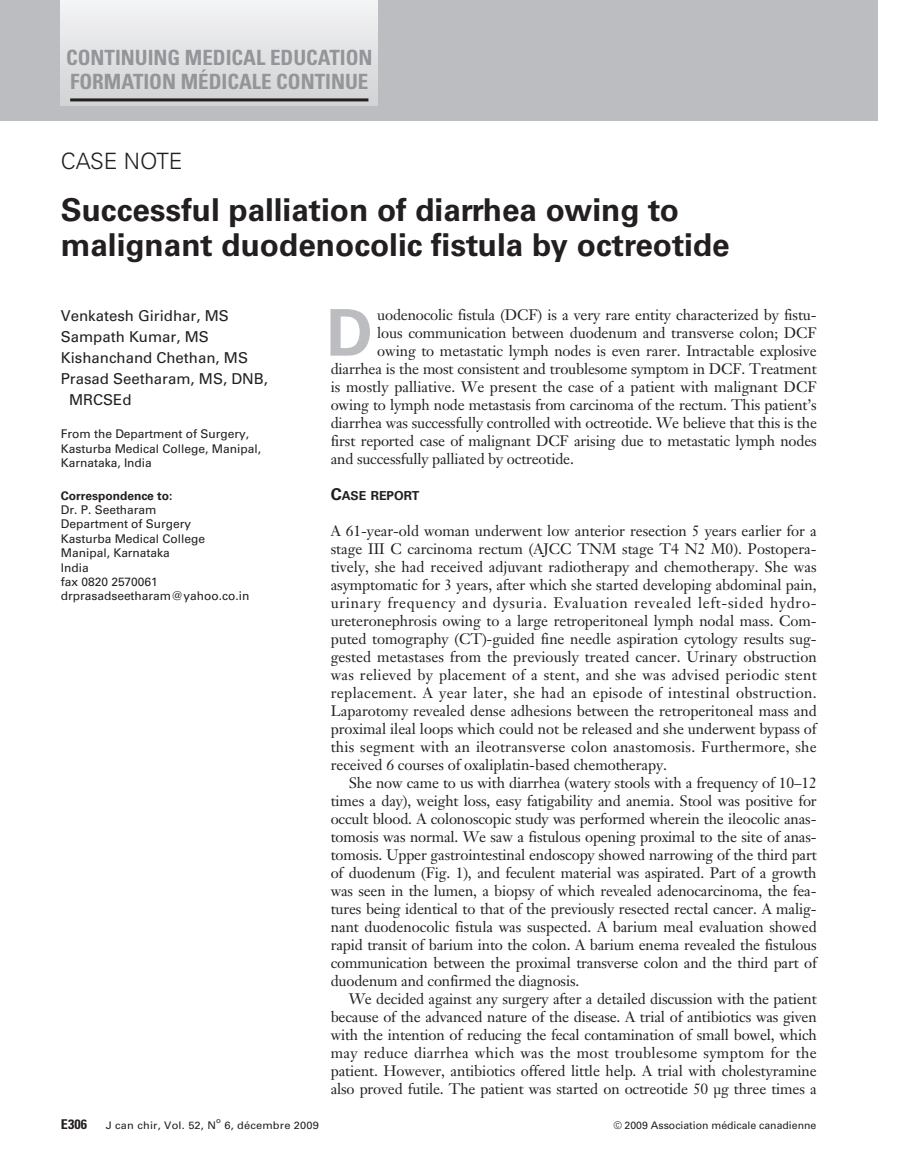
<style>
.page{position:relative;width:918px;height:1175px;background:#fff}
.page>*{position:absolute;margin:0;border:0;box-sizing:border-box;transform-origin:0 0}
.t1{font:700 64.65px "Univers";color:#bcbdc0}
.t2{font:700 31.5px/34.5px "Univers";color:#231f20}
.t3{font:300 22.5px "Univers";color:#231f20}
.t4{font:700 condensed 21px/24px "Univers";color:#939598}
.t5{font:15px/18px "Janson Text";letter-spacing:-.01em;color:#231f20;text-align:justify}
.t6{font:15px "Univers";color:#231f20}
.t7{font:700 condensed 13.5px "Univers";color:#231f20;scale:1.05 1}
.t8{font:700 12.3px "Univers";color:#231f20}
.t9{font:12px/14.4px "Univers";color:#231f20}
.t10{font:700 12px "Univers";color:#231f20}
.t11{font:10.5px "Univers";color:#231f20}
.t12{font:10.5px "Univers";color:#231f20;scale:1.05 1}
.t13{font:7.5px "Univers";color:#231f20;scale:1.05 1}
.s1{font-size:16.5px}
</style>
<div class="page">
<div style="left:0;top:0;width:877px;height:120px;background:#bcbdc0"></div>
<div style="left:61px;top:0;width:317px;height:106px;background:linear-gradient(to bottom,#f3f4f5,#d1d3d5)"></div>
<hr style="left:70px;top:98px;width:298px;height:3px;background:#231f20">
<h3 class="t4" style="left:66px;top:48px;width:308px">CONTINUING MEDICAL EDUCATION<br>FORMATION MÉDICALE CONTINUE</h3>
<h3 class="t3" style="left:61px;top:152px;width:123px">CASE NOTE</h3>
<h2 class="t2" style="left:61px;top:195px;width:671px">Successful palliation of diarrhea owing to malignant duodenocolic fistula by octreotide</h2>
<p class="t6" style="left:61px;top:310px;width:170px">Venkatesh Giridhar, MS</p>
<p class="t6" style="left:61px;top:331px;width:150px">Sampath Kumar, MS</p>
<p class="t6" style="left:61px;top:352px;width:189px">Kishanchand Chethan, MS</p>
<p class="t6" style="left:61px;top:373px;width:209px">Prasad Seetharam, MS, DNB,</p>
<p class="t6" style="left:69px;top:394px;width:64px">MRCSEd</p>
<p class="t9" style="left:61px;top:428px;width:202px">From the Department of Surgery,<br>Kasturba Medical College, Manipal,<br>Karnataka, India</p>
<p class="t10" style="left:61px;top:491px;width:113px">Correspondence to:</p>
<p class="t9" style="left:61px;top:503px;width:190px">Dr. P. Seetharam<br>Department of Surgery<br>Kasturba Medical College<br>Manipal, Karnataka<br>India<br>fax 0820 2570061 drprasadseetharam@yahoo.co.in</p>
<h1 class="t1" style="left:326px;top:309px;width:48px">D</h1>
<p class="t5" style="left:377px;top:307px;width:441px">uodenocolic fistula (DCF) is a very rare entity characterized by fistu-</p>
<p class="t5" style="left:377px;top:325px;width:441px">lous communication between duodenum and transverse colon; DCF</p>
<p class="t5" style="left:377px;top:343px;width:441px">owing to metastatic lymph nodes is even rarer. Intractable explosive</p>
<p class="t5" style="left:331px;top:361px;width:488px">diarrhea is the most consistent and troublesome symptom in DCF. Treatment</p>
<p class="t5" style="left:331px;top:379px;width:487px">is mostly palliative. We present the case of a patient with malignant DCF</p>
<p class="t5" style="left:331px;top:397px;width:487px">owing to lymph node metastasis from carcinoma of the rectum. This patient’s</p>
<p class="t5" style="left:331px;top:415px;width:488px">diarrhea was successfully controlled with octreotide. We believe that this is the</p>
<p class="t5" style="left:331px;top:433px;width:487px">first reported case of malignant DCF arising due to metastatic lymph nodes</p>
<p class="t5" style="left:331px;top:451px;width:245px">and successfully palliated by octreotide.</p>
<p class="t8" style="left:331px;top:491px;width:90px"><span class="s1">C</span>ASE REPORT</p>
<p class="t5" style="left:331px;top:523px;width:488px">A 61-year-old woman underwent low anterior resection 5 years earlier for a stage III C carcinoma rectum (AJCC TNM stage T4 N2 M0). Postopera&shy;tively, she had received adjuvant radiotherapy and chemotherapy. She was asymptomatic for 3 years, after which she started developing abdominal pain, urinary frequency and dysuria. Evaluation revealed left-sided hydro - ureteronephrosis owing to a large retroperitoneal lymph nodal mass. Com&shy;puted tomography (CT)-guided fine needle aspiration cytology results sug&shy;gested metastases from the previously treated cancer. Urinary obstruction was relieved by placement of a stent, and she was advised periodic stent replacement. A year later, she had an episode of intestinal obstruction.<br>Laparotomy revealed dense adhesions between the retroperitoneal mass and proximal ileal loops which could not be released and she underwent bypass of this segment with an ileotransverse colon anastomosis. Furthermore, she received 6 courses of oxaliplatin-based chemotherapy.</p>
<p class="t5" style="left:331px;top:775px;width:488px;text-indent:18px">She now came to us with diarrhea (watery stools with a frequency of 10–12 times a day), weight loss, easy fatigability and anemia. Stool was positive for occult blood. A colonoscopic study was performed wherein the ileocolic anas&shy;tomosis was normal. We saw a fistulous opening proximal to the site of anas&shy;tomosis. Upper gastrointestinal endoscopy showed narrowing of the third part of duodenum (Fig. 1), and feculent material was aspirated. Part of a growth was seen in the lumen, a biopsy of which revealed adenocarcinoma, the fea&shy;tures being identical to that of the previously resected rectal cancer. A malig&shy;nant duodenocolic fistula was suspected. A barium meal evaluation showed rapid transit of barium into the colon. A barium enema revealed the fistulous communication between the proximal transverse colon and the third part of duodenum and confirmed the diagnosis.</p>
<p class="t5" style="left:331px;top:991px;width:488px;text-indent:18px">We decided against any surgery after a detailed discussion with the patient because of the advanced nature of the disease. A trial of antibiotics was given with the intention of reducing the fecal contamination of small bowel, which may reduce diarrhea which was the most troublesome symptom for the patient. However, antibiotics offered little help. A trial with cholestyramine also proved futile. The patient was started on octreotide 50 μg three times a</p>
<p class="t7" style="left:61px;top:1119px;width:27px">E306</p>
<p class="t12" style="left:106px;top:1121px;width:107px">J can chir, Vol. 52, N</p>
<p class="t13" style="left:216px;top:1118px;width:6px">o</p>
<p class="t12" style="left:224px;top:1121px;width:92px">6, décembre 2009</p>
<p class="t11" style="left:613px;top:1121px;width:204px">© 2009 Association médicale canadienne</p>
</div>
